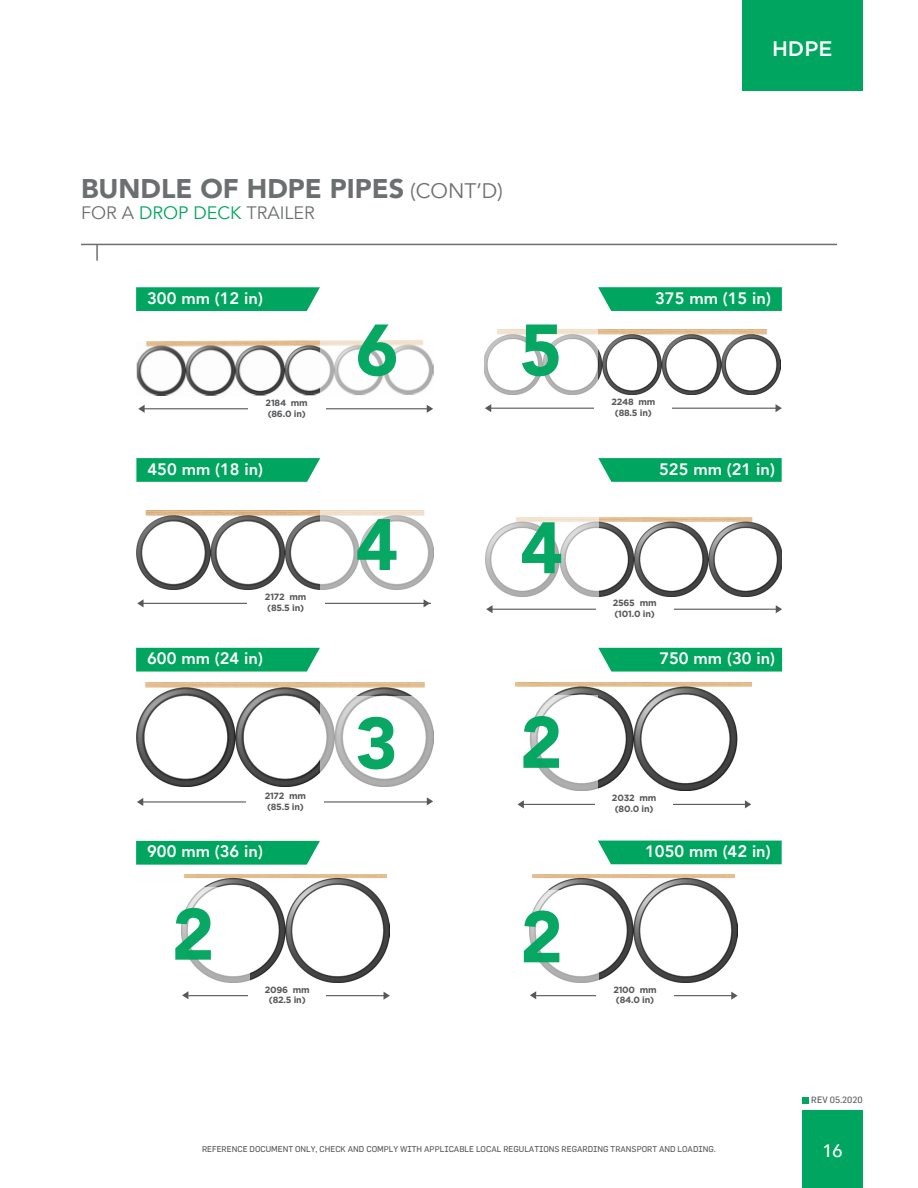
<style>
.page{position:relative;width:918px;height:1188px;background:#fff}
.page>*{position:absolute;margin:0;border:0;box-sizing:border-box;transform-origin:0 0}
.t1{font:900 72px "Avenir";color:#00a65f}
.Titre_-_Homologation{font:900 27px "Avenir";color:#6c6f70}
.t2{font:500 21px "Gotham HTF";color:#fff}
.Sous-titre_-_Homolog{font:18px "Avenir";color:#6c6f70}
.t3{font:500 18px "Avenir";color:#fff}
.t4{font:800 16.5px "Avenir";color:#fff}
.NOTE{font:9px "Soleno titre";letter-spacing:-.025em;color:#57585a}
.t5{font:9px "Soleno texte";color:#57585a}
.t6{font:8.25px "Soleno texte";color:#57585a}
.s1{font-weight:400;font-size:21px}
.s2{color:#00a65f}
</style>
<div class="page">
<div style="left:802px;top:1097px;width:7px;height:7px;background:#00a65f"></div>
<div style="left:802px;top:1111px;width:61px;height:77px;background:#00a65f"></div>
<div style="left:742px;top:0;width:121px;height:90px;background:#00a65f"></div>
<hr style="left:81px;top:244px;width:756px;height:1px;background:#6c6f70">
<svg style="left:96px;top:245px;width:2px;height:16px"></svg>
<img style="left:137px;top:340px;width:183px;height:56px">
<svg style="left:136px;top:287px;width:184px;height:24px;background:#0caa66"></svg>
<svg style="left:320px;top:340px;width:114px;height:55px"></svg>
<hr style="left:143px;top:408px;width:289px;height:1px;background:#57585a">
<div style="left:248px;top:399px;width:78px;height:21px;background:#fff"></div>
<svg style="left:138px;top:405px;width:7px;height:8px"></svg>
<svg style="left:427px;top:405px;width:6px;height:8px"></svg>
<img style="left:598px;top:330px;width:182px;height:64px">
<svg style="left:598px;top:287px;width:184px;height:24px;background:#0baa66"></svg>
<svg style="left:484px;top:329px;width:114px;height:66px"></svg>
<hr style="left:490px;top:408px;width:289px;height:1px;background:#57585a">
<div style="left:595px;top:398px;width:77px;height:22px;background:#fff"></div>
<svg style="left:485px;top:404px;width:6px;height:8px"></svg>
<svg style="left:776px;top:404px;width:6px;height:8px"></svg>
<img style="left:137px;top:510px;width:183px;height:80px">
<svg style="left:136px;top:458px;width:184px;height:24px;background:#0baa66"></svg>
<svg style="left:320px;top:510px;width:114px;height:80px"></svg>
<hr style="left:142px;top:603px;width:289px;height:1px;background:#57585a">
<div style="left:247px;top:593px;width:78px;height:22px;background:#fff"></div>
<svg style="left:137px;top:599px;width:7px;height:8px"></svg>
<svg style="left:424px;top:599px;width:6px;height:8px"></svg>
<img style="left:136px;top:682px;width:289px;height:105px">
<svg style="left:136px;top:648px;width:184px;height:24px;background:#0eaa67"></svg>
<svg style="left:320px;top:697px;width:113px;height:90px"></svg>
<hr style="left:142px;top:801px;width:289px;height:2px;background:#57585a">
<div style="left:247px;top:792px;width:77px;height:21px;background:#fff"></div>
<svg style="left:137px;top:798px;width:6px;height:8px"></svg>
<svg style="left:427px;top:797px;width:6px;height:8px"></svg>
<img style="left:532px;top:875px;width:205px;height:108px">
<div style="left:598px;top:841px;width:184px;height:23px;background:#00a65f"></div>
<div style="left:485px;top:890px;width:113px;height:95px;background:#fff"></div>
<hr style="left:536px;top:995px;width:198px;height:1px;background:#57585a">
<div style="left:596px;top:985px;width:78px;height:22px;background:#fff"></div>
<svg style="left:530px;top:991px;width:6px;height:8px"></svg>
<svg style="left:731px;top:992px;width:7px;height:8px"></svg>
<img style="left:598px;top:517px;width:183px;height:79px">
<svg style="left:485px;top:517px;width:113px;height:79px"></svg>
<hr style="left:490px;top:609px;width:289px;height:1px;background:#57585a">
<div style="left:596px;top:599px;width:78px;height:22px;background:#fff"></div>
<svg style="left:486px;top:605px;width:7px;height:8px"></svg>
<svg style="left:776px;top:605px;width:6px;height:8px"></svg>
<svg style="left:598px;top:458px;width:184px;height:24px;background:#0caa66"></svg>
<img style="left:516px;top:683px;width:236px;height:108px">
<div style="left:485px;top:696px;width:113px;height:95px;background:#fff"></div>
<hr style="left:521px;top:804px;width:226px;height:1px;background:#57585a">
<div style="left:595px;top:794px;width:78px;height:22px;background:#fff"></div>
<svg style="left:518px;top:800px;width:6px;height:8px"></svg>
<svg style="left:745px;top:800px;width:6px;height:8px"></svg>
<svg style="left:598px;top:648px;width:184px;height:24px;background:#0eaa67"></svg>
<img style="left:184px;top:875px;width:205px;height:108px">
<div style="left:136px;top:888px;width:114px;height:95px;background:#fff"></div>
<hr style="left:188px;top:995px;width:199px;height:1px;background:#57585a">
<div style="left:248px;top:985px;width:78px;height:22px;background:#fff"></div>
<svg style="left:182px;top:991px;width:6px;height:8px"></svg>
<svg style="left:384px;top:992px;width:6px;height:8px"></svg>
<svg style="left:136px;top:841px;width:184px;height:24px;background:#0daa67"></svg>
<h3 class="t2" style="left:772px;top:36px;width:62px">HDPE</h3>
<p class="Titre_-_Homologation" style="left:81px;top:165px;width:423px">BUNDLE OF HDPE PIPES <span class="s1">(CONT’D)</span></p>
<p class="Sous-titre_-_Homolog" style="left:81px;top:202px;width:235px">FOR A <span class="s2">DROP DECK</span> TRAILER</p>
<p class="t4" style="left:147px;top:285px;width:117px">300 mm (12 in)</p>
<p class="t4" style="left:655px;top:285px;width:117px">375 mm (15 in)</p>
<h1 class="t1" style="left:356px;top:289px;width:44px">6</h1>
<h1 class="t1" style="left:520px;top:289px;width:44px">5</h1>
<p class="NOTE" style="left:266px;top:397px;width:44px">2184 mm</p>
<p class="NOTE" style="left:268px;top:408px;width:40px">(86.0 in)</p>
<p class="NOTE" style="left:611px;top:397px;width:46px">2248 mm</p>
<p class="NOTE" style="left:615px;top:408px;width:38px">(88.5 in)</p>
<p class="t4" style="left:147px;top:456px;width:117px">450 mm (18 in)</p>
<p class="t4" style="left:659px;top:456px;width:117px">525 mm (21 in)</p>
<h1 class="t1" style="left:356px;top:483px;width:44px">4</h1>
<h1 class="t1" style="left:520px;top:486px;width:44px">4</h1>
<p class="NOTE" style="left:265px;top:592px;width:43px">2172 mm</p>
<p class="NOTE" style="left:267px;top:603px;width:38px">(85.5 in)</p>
<p class="NOTE" style="left:613px;top:598px;width:45px">2565 mm</p>
<p class="NOTE" style="left:615px;top:609px;width:42px">(101.0 in)</p>
<p class="t4" style="left:147px;top:646px;width:117px">600 mm (24 in)</p>
<p class="t4" style="left:659px;top:646px;width:117px">750 mm (30 in)</p>
<h1 class="t1" style="left:355px;top:682px;width:44px">3</h1>
<h1 class="t1" style="left:520px;top:681px;width:44px">2</h1>
<p class="NOTE" style="left:265px;top:790px;width:43px">2172 mm</p>
<p class="NOTE" style="left:267px;top:801px;width:38px">(85.5 in)</p>
<p class="NOTE" style="left:612px;top:793px;width:46px">2032 mm</p>
<p class="NOTE" style="left:615px;top:804px;width:40px">(80.0 in)</p>
<p class="t4" style="left:147px;top:839px;width:117px">900 mm (36 in)</p>
<p class="t4" style="left:645px;top:838px;width:127px">1050 mm (42 in)</p>
<h1 class="t1" style="left:172px;top:873px;width:44px">2</h1>
<h1 class="t1" style="left:520px;top:876px;width:44px">2</h1>
<p class="NOTE" style="left:265px;top:984px;width:47px">2096 mm</p>
<p class="NOTE" style="left:269px;top:995px;width:38px">(82.5 in)</p>
<p class="NOTE" style="left:613px;top:984px;width:45px">2100 mm</p>
<p class="NOTE" style="left:616px;top:995px;width:40px">(84.0 in)</p>
<p class="t5" style="left:811px;top:1095px;width:53px">REV 05.2020</p>
<p class="t6" style="left:202px;top:1144px;width:515px">REFERENCE DOCUMENT ONLY, CHECK AND COMPLY WITH APPLICABLE LOCAL REGULATIONS REGARDING TRANSPORT AND LOADING.</p>
<h3 class="t3" style="left:822px;top:1135px;width:22px">16</h3>
</div>
